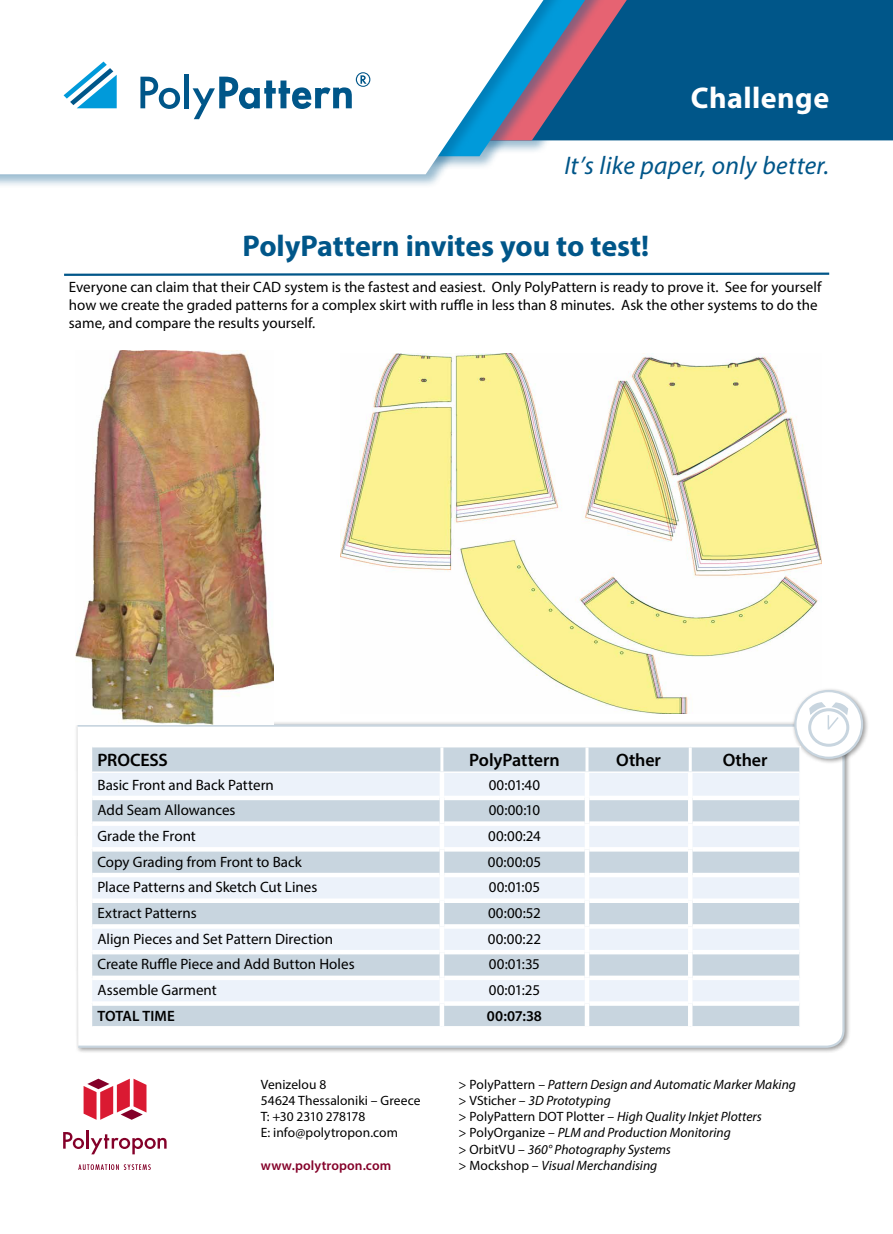
<style>
.page{position:relative;width:893px;height:1234px;background:#fff}
.page>*{position:absolute;margin:0;border:0;box-sizing:border-box;transform-origin:0 0}
.t1{font:700 30px "Myriad Pro";letter-spacing:-.005em;color:#005689}
.t2{font:700 30px "Myriad Pro";letter-spacing:.015em;color:#fff}
.t3{font:italic 25.5px "Myriad Pro";letter-spacing:.015em;color:#005689}
.t4{font:600 18px "Myriad Pro";letter-spacing:-.005em;color:#000}
.t5{font:15px/18px "Myriad Pro";color:#000}
.t6{font:600 15px "Myriad Pro";letter-spacing:-.005em;color:#000}
.t7{font:italic 13.5px/16.2px "Myriad Pro";color:#000}
.t8{font:13.5px/16.2px "Myriad Pro";letter-spacing:.005em;color:#000}
.t9{font:600 13.5px "Myriad Pro";letter-spacing:.01em;color:#840029}
.s1{font-style:normal}
</style>
<div class="page">
<svg style="left:64px;top:272px;width:766px;height:4px"></svg>
<div style="left:0;top:0;width:893px;height:140px;background:#005689"></div>
<div style="left:0;top:0;width:686px;height:155px;background:#005689"></div>
<div style="left:0;top:0;width:633px;height:170px;background:#005689;opacity:.4"></div>
<div style="left:0;top:0;width:582px;height:189px;background:#005689;opacity:.4"></div>
<svg style="left:0;top:0;width:543px;height:174px;background:#ebf3f8"></svg>
<svg style="left:140px;top:77px;width:40px;height:32px"></svg>
<div style="left:184px;top:74px;width:5px;height:34px;background:#005689"></div>
<svg style="left:193px;top:72px;width:177px;height:47px"></svg>
<svg style="left:64px;top:62px;width:53px;height:46px;background:#87c8e5"></svg>
<img style="left:341px;top:353px;width:480px;height:360px">
<div style="left:74px;top:721px;width:777px;height:332px;background:#000;opacity:.4"></div>
<svg style="left:75px;top:723px;width:771px;height:325px"></svg>
<div style="left:791px;top:686px;width:78px;height:79px;background:#000;opacity:.4"></div>
<div style="left:795px;top:691px;width:67px;height:66px;background:#fff;border-radius:50%"></div>
<div style="left:794px;top:689px;width:69px;height:69px;border:2px solid #c8d5df;border-radius:50%"></div>
<img style="left:76px;top:351px;width:198px;height:373px">
<hr style="left:799px;top:772px;width:2px;height:25px;background:#fff">
<hr style="left:799px;top:797px;width:2px;height:26px;background:#fff">
<hr style="left:799px;top:823px;width:2px;height:26px;background:#fff">
<hr style="left:799px;top:849px;width:2px;height:25px;background:#fff">
<hr style="left:799px;top:874px;width:2px;height:26px;background:#fff">
<hr style="left:799px;top:900px;width:2px;height:26px;background:#fff">
<hr style="left:799px;top:926px;width:2px;height:25px;background:#fff">
<hr style="left:799px;top:951px;width:2px;height:26px;background:#fff">
<hr style="left:799px;top:977px;width:2px;height:26px;background:#fff">
<hr style="left:799px;top:1003px;width:2px;height:24px;background:#fff">
<svg style="left:91px;top:745px;width:709px;height:282px"></svg>
<hr style="left:442px;top:745px;width:145px;height:2px;background:#fff">
<hr style="left:587px;top:745px;width:103px;height:2px;background:#fff">
<hr style="left:690px;top:745px;width:109px;height:2px;background:#fff">
<hr style="left:799px;top:745px;width:2px;height:27px;background:#fff">
<hr style="left:92px;top:771px;width:350px;height:1px;background:#fff">
<hr style="left:442px;top:771px;width:145px;height:1px;background:#fff">
<hr style="left:587px;top:771px;width:103px;height:1px;background:#fff">
<hr style="left:690px;top:771px;width:109px;height:1px;background:#fff">
<div style="left:808px;top:708px;width:41px;height:38px;border:3px solid #c8d5df;border-radius:50%"></div>
<svg style="left:808px;top:691px;width:41px;height:40px"></svg>
<svg style="left:63px;top:1132px;width:21px;height:16px"></svg>
<hr style="left:86px;top:1130px;width:3px;height:18px;background:#840029">
<svg style="left:91px;top:1134px;width:76px;height:20px"></svg>
<svg style="left:84px;top:1078px;width:62px;height:41px"></svg>
<svg style="left:78px;top:1164px;width:73px;height:5px"></svg>
<h1 class="t2" style="left:691px;top:79px;width:140px">Challenge</h1>
<h2 class="t3" style="left:564px;top:150px;width:266px">It’s like paper, only better.</h2>
<h1 class="t1" style="left:243px;top:226px;width:408px">PolyPattern invites you to test!</h1>
<p class="t5" style="left:69px;top:278px;width:754px">Everyone can claim that their CAD system is the fastest and easiest. Only PolyPattern is ready to prove it. See for yourself how we create the graded patterns for a complex skirt with ruffle in less than 8 minutes. Ask the other systems to do the same, and compare the results yourself.</p>
<p class="t4" style="left:97px;top:748px;width:72px">PROCESS</p>
<p class="t4" style="left:469px;top:748px;width:92px">PolyPattern</p>
<p class="t4" style="left:616px;top:748px;width:46px">Other</p>
<p class="t4" style="left:723px;top:748px;width:46px">Other</p>
<p class="t5" style="left:97px;top:775px;width:178px">Basic Front and Back Pattern</p>
<p class="t5" style="left:489px;top:775px;width:53px">00:01:40</p>
<p class="t5" style="left:97px;top:800px;width:139px">Add Seam Allowances</p>
<p class="t5" style="left:489px;top:800px;width:53px">00:00:10</p>
<p class="t5" style="left:97px;top:826px;width:100px">Grade the Front</p>
<p class="t5" style="left:488px;top:826px;width:54px">00:00:24</p>
<p class="t5" style="left:97px;top:852px;width:206px">Copy Grading from Front to Back</p>
<p class="t5" style="left:488px;top:852px;width:55px">00:00:05</p>
<p class="t5" style="left:97px;top:877px;width:221px">Place Patterns and Sketch Cut Lines</p>
<p class="t5" style="left:489px;top:877px;width:53px">00:01:05</p>
<p class="t5" style="left:97px;top:903px;width:101px">Extract Patterns</p>
<p class="t5" style="left:488px;top:903px;width:54px">00:00:52</p>
<p class="t5" style="left:97px;top:929px;width:237px">Align Pieces and Set Pattern Direction</p>
<p class="t5" style="left:488px;top:929px;width:55px">00:00:22</p>
<p class="t5" style="left:97px;top:954px;width:259px">Create Ruffle Piece and Add Button Holes</p>
<p class="t5" style="left:489px;top:954px;width:53px">00:01:35</p>
<p class="t5" style="left:97px;top:980px;width:121px">Assemble Garment</p>
<p class="t5" style="left:489px;top:980px;width:53px">00:01:25</p>
<p class="t6" style="left:97px;top:1005px;width:79px">TOTAL TIME</p>
<p class="t6" style="left:487px;top:1005px;width:57px">00:07:38</p>
<p class="t8" style="left:261px;top:1075px;width:161px">Venizelou 8<br>54624 Thessaloniki – Greece<br>T: +30 2310 278178<br>E: info@polytropon.com</p>
<p class="t9" style="left:261px;top:1156px;width:132px">www.polytropon.com</p>
<p class="t7" style="left:459px;top:1075px;width:339px"><span class="s1">&gt; PolyPattern –</span> Pattern Design and Automatic Marker Making <span class="s1">&gt; VSticher –</span> 3D Prototyping<br><span class="s1">&gt; PolyPattern DOT Plotter –</span> High Quality Inkjet Plotters<br><span class="s1">&gt; PolyOrganize –</span> PLM and Production Monitoring<br><span class="s1">&gt; OrbitVU –</span> 360° Photography Systems<br><span class="s1">&gt; Mockshop –</span> Visual Merchandising</p>
</div>
